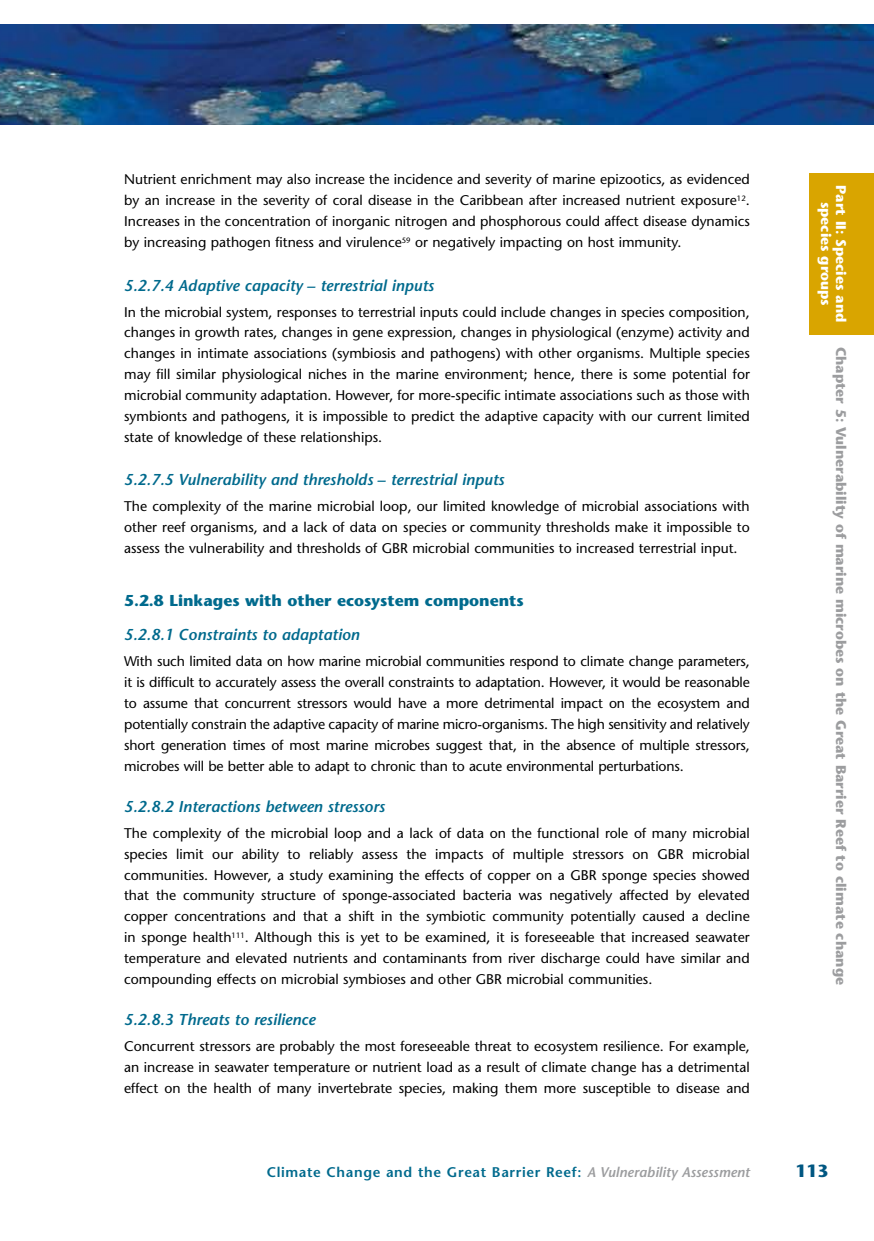
<style>
.page{position:relative;width:874px;height:1241px;background:#fff}
.page>*{position:absolute;margin:0;border:0;box-sizing:border-box;transform-origin:0 0}
.t1{font:700 17.5px "Stone Sans";color:#005782}
.t2{font:italic 600 15.75px "Stone Sans";color:#006a8d}
.t3{font:700 15.75px "Stone Sans";color:#006a8d}
.t4{font:14px/20.8px "Stone Sans";color:#000;text-align:justify}
.t5{font:700 14px "Stone Sans";color:#9c9d9f}
.t6{font:600 14px "Stone Sans";letter-spacing:.045em;color:#006a8d}
.t7{font:700 14px/14.9px "Stone Sans";color:#fff;text-align:center}
.s1{font-style:italic;color:#9c9d9f}
</style>
<div class="page">
<img style="left:0;top:25px;width:873px;height:99px">
<div style="left:809px;top:173px;width:64px;height:162px;background:#d9a500"></div>
<p class="t4" style="left:124px;top:169px;width:627px">Nutrient enrichment may also increase the incidence and severity of marine epizootics, as evidenced by an increase in the severity of coral disease in the Caribbean after increased nutrient exposure<sup>12</sup>.<br>Increases in the concentration of inorganic nitrogen and phosphorous could affect disease dynamics by increasing pathogen fitness and virulence<sup>59</sup> or negatively impacting on host immunity.</p>
<p class="t2" style="left:124px;top:275px;width:311px">5.2.7.4 Adaptive capacity – terrestrial inputs</p>
<p class="t4" style="left:124px;top:301px;width:627px">In the microbial system, responses to terrestrial inputs could include changes in species composition, changes in growth rates, changes in gene expression, changes in physiological (enzyme) activity and changes in intimate associations (symbiosis and pathogens) with other organisms. Multiple species may fill similar physiological niches in the marine environment; hence, there is some potential for microbial community adaptation. However, for more-specific intimate associations such as those with symbionts and pathogens, it is impossible to predict the adaptive capacity with our current limited state of knowledge of these relationships.</p>
<p class="t2" style="left:124px;top:470px;width:381px">5.2.7.5 Vulnerability and thresholds – terrestrial inputs</p>
<p class="t4" style="left:124px;top:495px;width:627px">The complexity of the marine microbial loop, our limited knowledge of microbial associations with other reef organisms, and a lack of data on species or community thresholds make it impossible to assess the vulnerability and thresholds of GBR microbial communities to increased terrestrial input.</p>
<p class="t3" style="left:124px;top:591px;width:401px">5.2.8 Linkages with other ecosystem components</p>
<p class="t2" style="left:124px;top:625px;width:237px">5.2.8.1 Constraints to adaptation</p>
<p class="t4" style="left:124px;top:650px;width:627px">With such limited data on how marine microbial communities respond to climate change parameters, it is difficult to accurately assess the overall constraints to adaptation. However, it would be reasonable to assume that concurrent stressors would have a more detrimental impact on the ecosystem and potentially constrain the adaptive capacity of marine micro-organisms. The high sensitivity and relatively short generation times of most marine microbes suggest that, in the absence of multiple stressors, microbes will be better able to adapt to chronic than to acute environmental perturbations.</p>
<p class="t2" style="left:124px;top:796px;width:262px">5.2.8.2 Interactions between stressors</p>
<p class="t4" style="left:124px;top:822px;width:627px">The complexity of the microbial loop and a lack of data on the functional role of many microbial species limit our ability to reliably assess the impacts of multiple stressors on GBR microbial communities. However, a study examining the effects of copper on a GBR sponge species showed that the community structure of sponge-associated bacteria was negatively affected by elevated copper concentrations and that a shift in the symbiotic community potentially caused a decline in sponge health<sup>111</sup>. Although this is yet to be examined, it is foreseeable that increased seawater temperature and elevated nutrients and contaminants from river discharge could have similar and compounding effects on microbial symbioses and other GBR microbial communities.</p>
<p class="t2" style="left:124px;top:1010px;width:193px">5.2.8.3 Threats to resilience</p>
<p class="t4" style="left:124px;top:1035px;width:627px">Concurrent stressors are probably the most foreseeable threat to ecosystem resilience. For example, an increase in seawater temperature or nutrient load as a result of climate change has a detrimental effect on the health of many invertebrate species, making them more susceptible to disease and</p>
<p class="t7" style="left:848px;top:185px;width:138px;rotate:90deg">Part II: Species and species groups</p>
<p class="t5" style="left:849px;top:346px;width:639px;rotate:90deg">Chapter 5: Vulnerability of marine microbes on the Great Barrier Reef to climate change</p>
<p class="t6" style="left:266px;top:1163px;width:484px">Climate Change and the Great Barrier Reef: <span class="s1">A Vulnerability Assessment</span></p>
<p class="t1" style="left:795px;top:1160px;width:35px">113</p>
</div>
